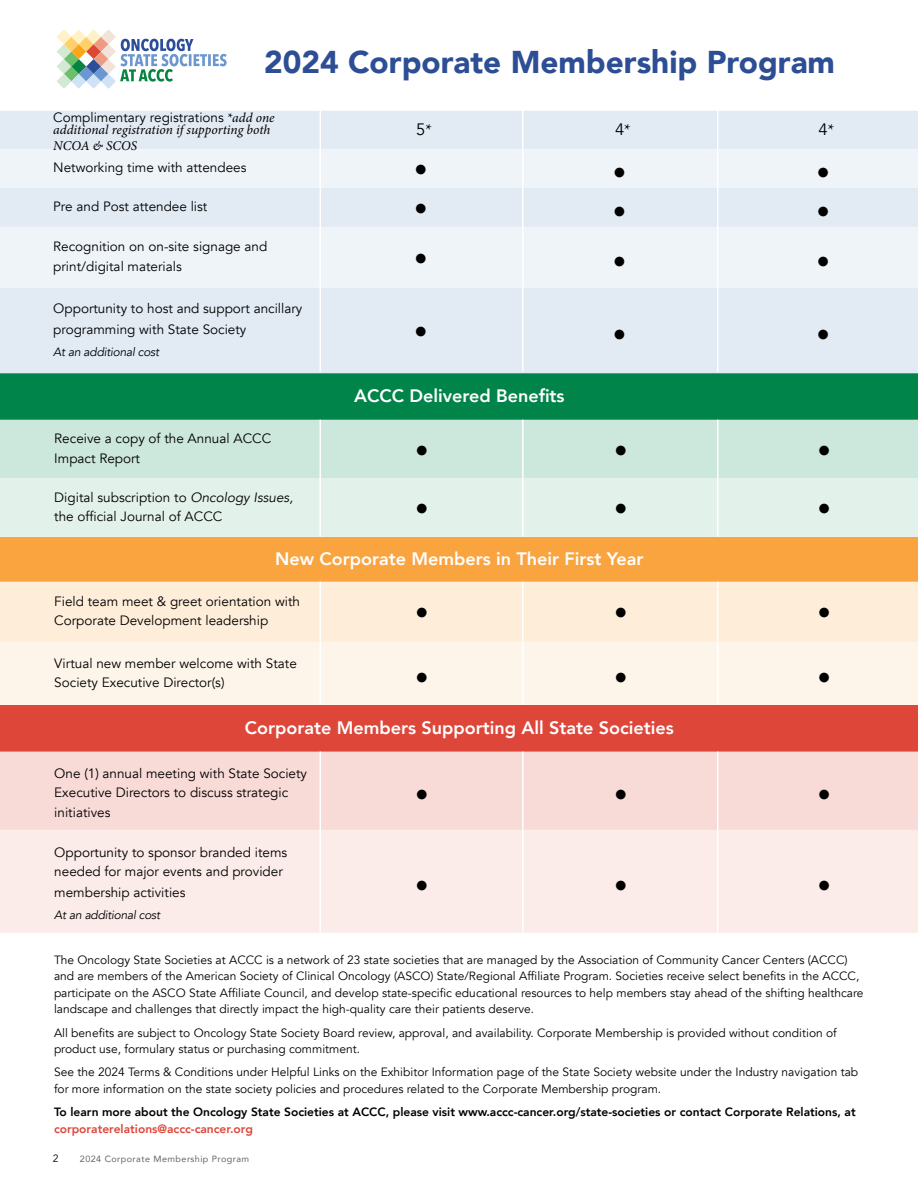
<style>
.page{position:relative;width:918px;height:1188px;background:#fff}
.page>*{position:absolute;margin:0;border:0;box-sizing:border-box;transform-origin:0 0}
.t1{font:900 31.5px "Avenir";color:#2d4e94}
.t2{font:27px "Avenir";color:#000}
.t3{font:800 18px "Avenir";color:#fff}
.t4{font:16.5px "Avenir";color:#000}
.t5{font:13.5px/19.5px "Avenir";color:#000}
.t6{font:italic 13.5px/16.2px "Minion Pro";color:#000}
.t7{font:12px/16.5px "Avenir";color:#000}
.t8{font:800 12px "Avenir";color:#000}
.t9{font:italic 12px "Avenir";letter-spacing:-.02em;color:#000}
.t10{font:800 12px "Avenir";color:#de463a}
.t11{font:10.5px "Avenir";color:#000}
.t12{font:9px "Avenir";letter-spacing:.05em;color:#636466}
.s1{font-family:"Minion Pro";font-style:italic}
.s2{font-family:"Minion Pro"}
.s3{font-style:italic}
</style>
<div class="page">
<div style="left:0;top:372px;width:918px;height:48px;background:#00844a"></div>
<div style="left:0;top:420px;width:918px;height:59px;background:#cce7db"></div>
<div style="left:0;top:479px;width:918px;height:58px;background:#e3f1eb"></div>
<div style="left:0;top:537px;width:918px;height:45px;background:#faa440"></div>
<div style="left:0;top:582px;width:918px;height:60px;background:#feedd9"></div>
<div style="left:0;top:642px;width:918px;height:63px;background:#fef5ea"></div>
<div style="left:0;top:705px;width:918px;height:47px;background:#de463a"></div>
<div style="left:0;top:752px;width:918px;height:78px;background:#f8dad7"></div>
<div style="left:0;top:830px;width:918px;height:103px;background:#fbebe9"></div>
<div style="left:0;top:111px;width:918px;height:262px;background:#e2eaf4"></div>
<svg style="left:0;top:149px;width:918px;height:139px;fill:#eff4f9"></svg>
<hr style="left:717px;top:111px;width:1px;height:261px;background:#fff">
<hr style="left:717px;top:420px;width:1px;height:117px;background:#fff">
<hr style="left:717px;top:582px;width:1px;height:123px;background:#fff">
<hr style="left:717px;top:752px;width:1px;height:181px;background:#fff">
<hr style="left:522px;top:111px;width:2px;height:261px;background:#fff">
<hr style="left:522px;top:420px;width:2px;height:117px;background:#fff">
<hr style="left:522px;top:582px;width:2px;height:123px;background:#fff">
<hr style="left:522px;top:752px;width:2px;height:181px;background:#fff">
<hr style="left:320px;top:111px;width:1px;height:261px;background:#fff">
<hr style="left:320px;top:420px;width:1px;height:117px;background:#fff">
<hr style="left:320px;top:582px;width:1px;height:123px;background:#fff">
<hr style="left:320px;top:752px;width:1px;height:181px;background:#fff">
<svg style="left:56px;top:29px;width:171px;height:60px"></svg>
<h1 class="t1" style="left:264px;top:35px;width:572px">2024 Corporate Membership Program</h1>
<p class="t5" style="left:53px;top:107px;width:223px">Complimentary registrations <span class="s1">*add one</span></p>
<p class="t6" style="left:53px;top:122px;width:219px">additional registration if supporting both<br>NCOA &amp; SCOS</p>
<h3 class="t4" style="left:416px;top:120px;width:17px">5<span class="s2">*</span></h3>
<h3 class="t4" style="left:615px;top:120px;width:17px">4<span class="s2">*</span></h3>
<h3 class="t4" style="left:819px;top:120px;width:17px">4<span class="s2">*</span></h3>
<p class="t5" style="left:53px;top:158px;width:195px">Networking time with attendees</p>
<h2 class="t2" style="left:414px;top:154px;width:15px">•</h2>
<h2 class="t2" style="left:613px;top:157px;width:15px">•</h2>
<h2 class="t2" style="left:816px;top:157px;width:15px">•</h2>
<p class="t5" style="left:53px;top:197px;width:156px">Pre and Post attendee list</p>
<h2 class="t2" style="left:414px;top:193px;width:15px">•</h2>
<h2 class="t2" style="left:613px;top:196px;width:15px">•</h2>
<h2 class="t2" style="left:816px;top:196px;width:15px">•</h2>
<p class="t5" style="left:53px;top:237px;width:216px">Recognition on on-site signage and print/digital materials</p>
<h2 class="t2" style="left:414px;top:242px;width:15px">•</h2>
<h2 class="t2" style="left:613px;top:245px;width:15px">•</h2>
<h2 class="t2" style="left:816px;top:245px;width:15px">•</h2>
<p class="t5" style="left:53px;top:298px;width:251px;line-height:21px">Opportunity to host and support ancillary programming with State Society</p>
<p class="t9" style="left:53px;top:344px;width:107px">At an additional cost</p>
<p class="t5" style="left:54px;top:429px;width:218px">Receive a copy of the Annual ACCC<br>Impact Report</p>
<h2 class="t2" style="left:414px;top:316px;width:15px">•</h2>
<h2 class="t2" style="left:613px;top:319px;width:15px">•</h2>
<h2 class="t2" style="left:816px;top:319px;width:15px">•</h2>
<h3 class="t3" style="left:354px;top:381px;width:212px">ACCC Delivered Benefits</h3>
<h2 class="t2" style="left:415px;top:434px;width:15px">•</h2>
<h2 class="t2" style="left:614px;top:434px;width:15px">•</h2>
<h2 class="t2" style="left:817px;top:434px;width:15px">•</h2>
<p class="t5" style="left:54px;top:488px;width:240px">Digital subscription to <span class="s3">Oncology Issues, </span>the official Journal of ACCC</p>
<h2 class="t2" style="left:415px;top:493px;width:15px">•</h2>
<h2 class="t2" style="left:614px;top:493px;width:15px">•</h2>
<h2 class="t2" style="left:817px;top:493px;width:15px">•</h2>
<h3 class="t3" style="left:275px;top:545px;width:370px">New Corporate Members in Their First Year</h3>
<p class="t5" style="left:54px;top:592px;width:247px">Field team meet &amp; greet orientation with<br>Corporate Development leadership</p>
<h2 class="t2" style="left:415px;top:597px;width:15px">•</h2>
<h2 class="t2" style="left:614px;top:597px;width:15px">•</h2>
<h2 class="t2" style="left:817px;top:597px;width:15px">•</h2>
<p class="t5" style="left:54px;top:653px;width:244px">Virtual new member welcome with State<br>Society Executive Director(s)</p>
<h2 class="t2" style="left:415px;top:662px;width:15px">•</h2>
<h2 class="t2" style="left:614px;top:662px;width:15px">•</h2>
<h2 class="t2" style="left:817px;top:662px;width:15px">•</h2>
<h3 class="t3" style="left:245px;top:714px;width:431px">Corporate Members Supporting All State Societies</h3>
<p class="t5" style="left:54px;top:764px;width:254px">One (1) annual meeting with State Society<br>Executive Directors to discuss strategic initiatives</p>
<h2 class="t2" style="left:415px;top:779px;width:15px">•</h2>
<h2 class="t2" style="left:614px;top:779px;width:15px">•</h2>
<h2 class="t2" style="left:817px;top:779px;width:15px">•</h2>
<p class="t5" style="left:54px;top:843px;width:234px">Opportunity to sponsor branded items needed for major events and provider</p>
<p class="t5" style="left:54px;top:883px;width:133px">membership activities</p>
<p class="t9" style="left:54px;top:908px;width:107px">At an additional cost</p>
<h2 class="t2" style="left:415px;top:869px;width:15px">•</h2>
<h2 class="t2" style="left:614px;top:869px;width:15px">•</h2>
<h2 class="t2" style="left:817px;top:869px;width:15px">•</h2>
<p class="t7" style="left:54px;top:952px;width:811px">The Oncology State Societies at ACCC is a network of 23 state societies that are managed by the Association of Community Cancer Centers (ACCC) and are members of the American Society of Clinical Oncology (ASCO) State/Regional Affiliate Program. Societies receive select benefits in the ACCC, participate on the ASCO State Affiliate Council, and develop state-specific educational resources to help members stay ahead of the shifting healthcare landscape and challenges that directly impact the high-quality care their patients deserve.</p>
<p class="t7" style="left:54px;top:1024px;width:784px">All benefits are subject to Oncology State Society Board review, approval, and availability. Corporate Membership is provided without condition of product use, formulary status or purchasing commitment.</p>
<p class="t7" style="left:54px;top:1064px;width:806px">See the 2024 Terms &amp; Conditions under Helpful Links on the Exhibitor Information page of the State Society website under the Industry navigation tab for more information on the state society policies and procedures related to the Corporate Membership program.</p>
<p class="t8" style="left:54px;top:1103px;width:803px">To learn more about the Oncology State Societies at ACCC, please visit www.accc-cancer.org/state-societies or contact Corporate Relations, at</p>
<p class="t10" style="left:54px;top:1119px;width:200px">corporaterelations@accc-cancer.org</p>
<p class="t11" style="left:53px;top:1152px;width:7px">2</p>
<p class="t12" style="left:80px;top:1152px;width:171px">2024 Corporate Membership Program</p>
</div>
